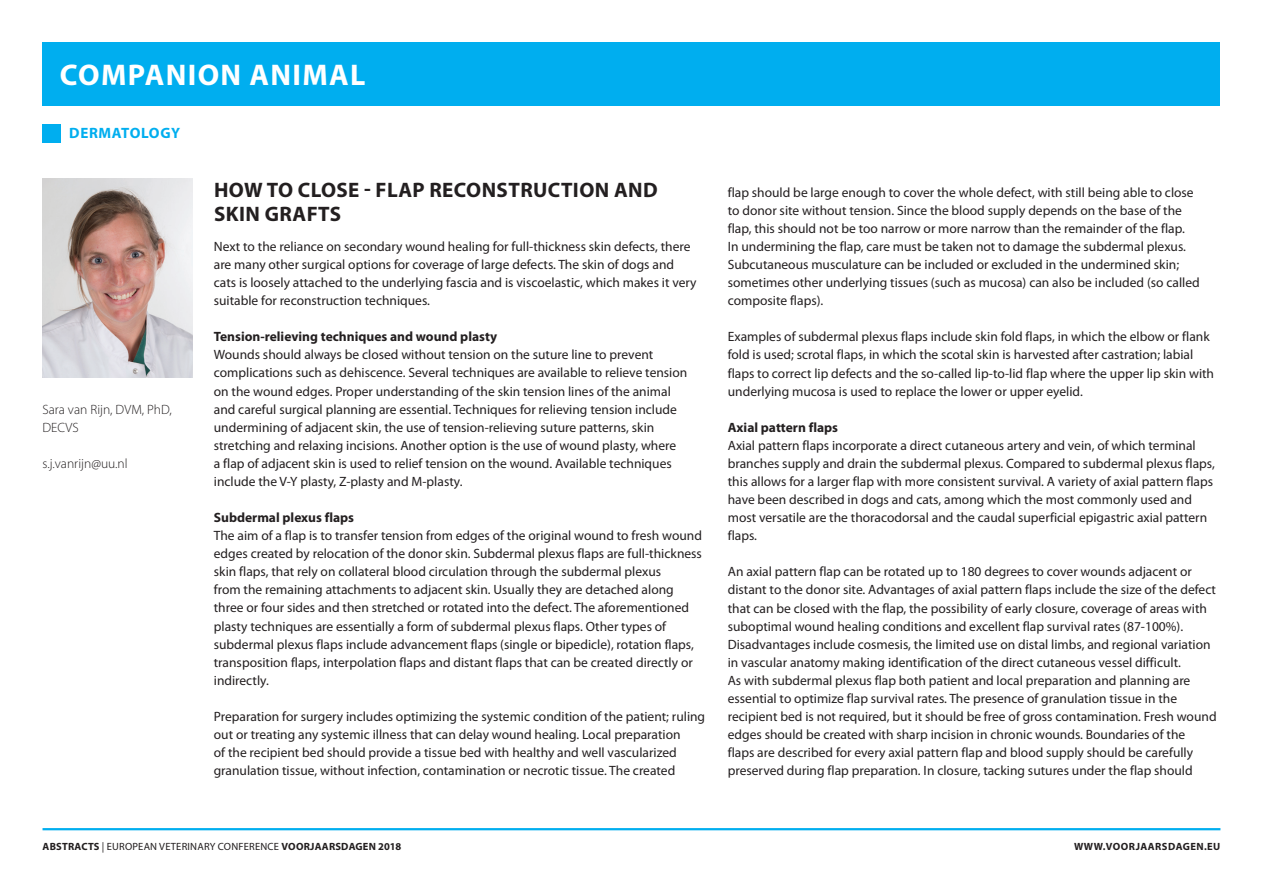
<style>
.page{position:relative;width:1263px;height:893px;background:#fff}
.page>*{position:absolute;margin:0;border:0;box-sizing:border-box;transform-origin:0 0}
.t1{font:700 30px "Myriad Pro";letter-spacing:.045em;color:#fff}
.t2{font:700 21px/24px "Myriad Pro";letter-spacing:.02em;color:#231f20}
.t3{font:700 15px "Myriad Pro";letter-spacing:.045em;color:#00aeef}
.t4{font:13.5px/18.1px "Myriad Pro";color:#231f20}
.t5{font:700 13.5px "Myriad Pro";color:#231f20}
.t6{font:300 13.5px/18.1px "Myriad Pro";color:#231f20}
.t7{font:10.5px "Myriad Pro";letter-spacing:.02em;color:#231f20}
.t8{font:700 10.5px "Myriad Pro";letter-spacing:.045em;color:#231f20}
.s1{font-weight:700}
</style>
<div class="page">
<div style="left:43px;top:43px;width:1177px;height:63px;background:#00aeef"></div>
<hr style="left:43px;top:828px;width:1177px;height:2px;background:#00aeef">
<div style="left:43px;top:124px;width:18px;height:18px;background:#00aeef"></div>
<img style="left:43px;top:179px;width:150px;height:198px">
<hr style="left:1262px;top:43px;width:1px;height:31px;background:#ed028c">
<h1 class="t1" style="left:60px;top:58px;width:307px">COMPANION ANIMAL</h1>
<p class="t3" style="left:69px;top:125px;width:113px">DERMATOLOGY</p>
<p class="t6" style="left:43px;top:400px;width:131px">Sara van Rijn, DVM, PhD,<br>DECVS</p>
<p class="t6" style="left:43px;top:454px;width:87px">s.j.vanrijn@uu.nl</p>
<h2 class="t2" style="left:214px;top:178px;width:445px">HOW TO CLOSE - FLAP RECONSTRUCTION AND<br>SKIN GRAFTS</h2>
<p class="t4" style="left:214px;top:238px;width:484px">Next to the reliance on secondary wound healing for full-thickness skin defects, there are many other surgical options for coverage of large defects. The skin of dogs and cats is loosely attached to the underlying fascia and is viscoelastic, which makes it very suitable for reconstruction techniques.</p>
<p class="t5" style="left:214px;top:329px;width:285px">TENSION-RELIEVING TECHNIQUES AND WOUND PLASTY</p>
<p class="t4" style="left:214px;top:346px;width:475px">Wounds should always be closed without tension on the suture line to prevent complications such as dehiscence. Several techniques are available to relieve tension on the wound edges. Proper understanding of the skin tension lines of the animal and careful surgical planning are essential. Techniques for relieving tension include undermining of adjacent skin, the use of tension-relieving suture patterns, skin stretching and relaxing incisions. Another option is the use of wound plasty, where<br>a flap of adjacent skin is used to relief tension on the wound. Available techniques include the V-Y plasty, Z-plasty and M-plasty.</p>
<p class="t5" style="left:214px;top:510px;width:142px">SUBDERMAL PLEXUS FLAPS</p>
<p class="t4" style="left:214px;top:527px;width:490px">The aim of a flap is to transfer tension from edges of the original wound to fresh wound edges created by relocation of the donor skin. Subdermal plexus flaps are full-thickness skin flaps, that rely on collateral blood circulation through the subdermal plexus<br>from the remaining attachments to adjacent skin. Usually they are detached along three or four sides and then stretched or rotated into the defect. The aforementioned plasty techniques are essentially a form of subdermal plexus flaps. Other types of subdermal plexus flaps include advancement flaps (single or bipedicle), rotation flaps, transposition flaps, interpolation flaps and distant flaps that can be created directly or indirectly.</p>
<p class="t4" style="left:214px;top:707px;width:493px">Preparation for surgery includes optimizing the systemic condition of the patient; ruling out or treating any systemic illness that can delay wound healing. Local preparation<br>of the recipient bed should provide a tissue bed with healthy and well vascularized granulation tissue, without infection, contamination or necrotic tissue. The created</p>
<p class="t4" style="left:728px;top:183px;width:473px">flap should be large enough to cover the whole defect, with still being able to close to donor site without tension. Since the blood supply depends on the base of the flap, this should not be too narrow or more narrow than the remainder of the flap.<br>In undermining the flap, care must be taken not to damage the subdermal plexus.<br>Subcutaneous musculature can be included or excluded in the undermined skin; sometimes other underlying tissues (such as mucosa) can also be included (so called composite flaps).</p>
<p class="t4" style="left:728px;top:328px;width:488px">Examples of subdermal plexus flaps include skin fold flaps, in which the elbow or flank fold is used; scrotal flaps, in which the scotal skin is harvested after castration; labial flaps to correct lip defects and the so-called lip-to-lid flap where the upper lip skin with underlying mucosa is used to replace the lower or upper eyelid.</p>
<p class="t5" style="left:728px;top:420px;width:112px">AXIAL PATTERN FLAPS</p>
<p class="t4" style="left:728px;top:436px;width:489px">Axial pattern flaps incorporate a direct cutaneous artery and vein, of which terminal branches supply and drain the subdermal plexus. Compared to subdermal plexus flaps, this allows for a larger flap with more consistent survival. A variety of axial pattern flaps have been described in dogs and cats, among which the most commonly used and most versatile are the thoracodorsal and the caudal superficial epigastric axial pattern flaps.</p>
<p class="t4" style="left:728px;top:563px;width:490px">An axial pattern flap can be rotated up to 180 degrees to cover wounds adjacent or distant to the donor site. Advantages of axial pattern flaps include the size of the defect that can be closed with the flap, the possibility of early closure, coverage of areas with suboptimal wound healing conditions and excellent flap survival rates (87-100%).<br>Disadvantages include cosmesis, the limited use on distal limbs, and regional variation in vascular anatomy making identification of the direct cutaneous vessel difficult.<br>As with subdermal plexus flap both patient and local preparation and planning are essential to optimize flap survival rates. The presence of granulation tissue in the recipient bed is not required, but it should be free of gross contamination. Fresh wound edges should be created with sharp incision in chronic wounds. Boundaries of the<br>flaps are described for every axial pattern flap and blood supply should be carefully preserved during flap preparation. In closure, tacking sutures under the flap should</p>
<p class="t7" style="left:43px;top:841px;width:360px"><span class="s1">ABSTRACTS</span> | European Veterinary Conference <span class="s1">VOORJAARSDAGEN 2018</span></p>
<p class="t8" style="left:1074px;top:841px;width:148px">WWW.VOORJAARSDAGEN.EU</p>
</div>
